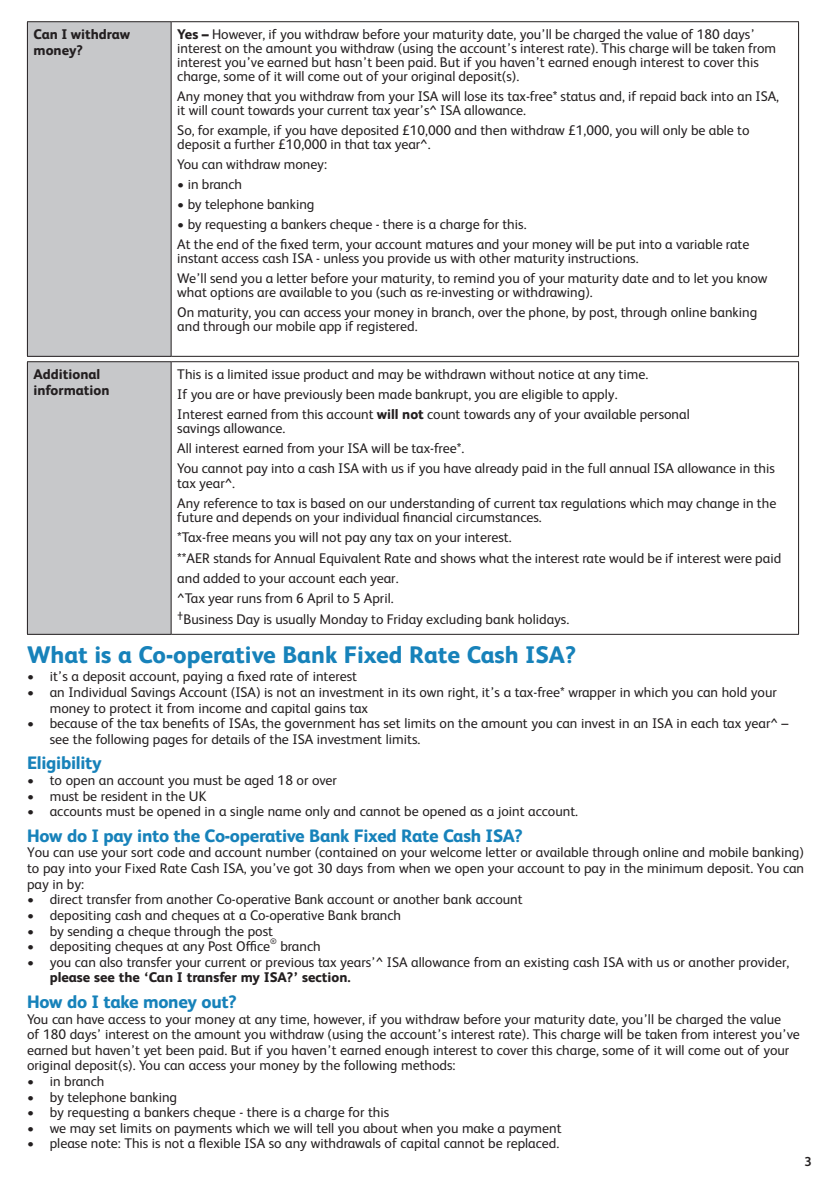
<style>
.page{position:relative;width:826px;height:1177px;background:#fff}
.page>*{position:absolute;margin:0;border:0;box-sizing:border-box;transform-origin:0 0}
.Body_Copy_Black{font:800 24px "Coop Bank";color:#1782ba}
.Subheadings{font:800 18px "Coop Bank";letter-spacing:-.015em;color:#1782ba}
.Table_Body{font:14px/14.2px "Coop Bank";color:#231f20}
.Body_text_80__black_new{font:14px/15.6px "Coop Bank";color:#231f20}
.Paragraph_Break{font:14px/15.6px "Coop Bank";color:#231f20}
.Body_Copy_Black-2{font:14px/15.6px "Coop Bank";color:#231f20}
.Heading_100_40_38_58{font:14px "Coop Bank";color:#231f20}
.Table_Bold{font:800 14px/16px "Coop Bank";color:#231f20}
.t1{font:700 13px "Coop Bank";color:#231f20}
.Body_text_80__black_new-2{font:8px "Coop Bank";color:#231f20}
.s1{font-weight:800}
</style>
<div class="page">
<div style="left:27px;top:22px;width:144px;height:334px;background:#c7c8ca"></div>
<hr style="left:27px;top:21px;width:144px;height:1px;background:#231f20">
<hr style="left:27px;top:22px;width:1px;height:334px;background:#231f20">
<hr style="left:171px;top:21px;width:627px;height:1px;background:#231f20">
<hr style="left:171px;top:22px;width:1px;height:334px;background:#231f20">
<hr style="left:797px;top:22px;width:1px;height:334px;background:#231f20">
<hr style="left:27px;top:356px;width:144px;height:1px;background:#231f20">
<hr style="left:171px;top:356px;width:627px;height:1px;background:#231f20">
<div style="left:27px;top:362px;width:144px;height:272px;background:#c7c8ca"></div>
<hr style="left:27px;top:361px;width:144px;height:1px;background:#231f20">
<hr style="left:27px;top:362px;width:1px;height:272px;background:#231f20">
<hr style="left:171px;top:361px;width:627px;height:1px;background:#231f20">
<hr style="left:171px;top:362px;width:1px;height:272px;background:#231f20">
<hr style="left:797px;top:362px;width:1px;height:272px;background:#231f20">
<hr style="left:27px;top:634px;width:144px;height:1px;background:#231f20">
<hr style="left:171px;top:634px;width:627px;height:1px;background:#231f20">
<p class="Table_Bold" style="left:34px;top:25px;width:98px">Can I withdraw money?</p>
<p class="Table_Body" style="left:177px;top:26px;width:600px"><span class="s1">Yes –</span> However, if you withdraw before your maturity date, you’ll be charged the value of 180 days’ interest on the amount you withdraw (using the account’s interest rate). This charge will be taken from interest you’ve earned but hasn’t been paid. But if you haven’t earned enough interest to cover this charge, some of it will come out of your original deposit(s).</p>
<p class="Table_Body" style="left:177px;top:89px;width:603px">Any money that you withdraw from your ISA will lose its tax-free* status and, if repaid back into an ISA, it will count towards your current tax year’s^ ISA allowance.</p>
<p class="Table_Body" style="left:177px;top:123px;width:573px">So, for example, if you have deposited £10,000 and then withdraw £1,000, you will only be able to deposit a further £10,000 in that tax year^.</p>
<p class="Table_Body" style="left:177px;top:157px;width:151px">You can withdraw money:</p>
<p class="Table_Body" style="left:177px;top:177px;width:66px">• in branch</p>
<p class="Table_Body" style="left:177px;top:196px;width:139px">• by telephone banking</p>
<p class="Table_Body" style="left:177px;top:216px;width:350px">• by requesting a bankers cheque - there is a charge for this.</p>
<p class="Table_Body" style="left:177px;top:236px;width:573px">At the end of the fixed term, your account matures and your money will be put into a variable rate instant access cash ISA - unless you provide us with other maturity instructions.</p>
<p class="Table_Body" style="left:177px;top:270px;width:591px">We’ll send you a letter before your maturity, to remind you of your maturity date and to let you know what options are available to you (such as re-investing or withdrawing).</p>
<p class="Table_Body" style="left:177px;top:304px;width:581px">On maturity, you can access your money in branch, over the phone, by post, through online banking and through our mobile app if registered.</p>
<p class="Table_Bold" style="left:34px;top:365px;width:77px">Additional information</p>
<p class="Table_Body" style="left:177px;top:366px;width:472px">This is a limited issue product and may be withdrawn without notice at any time.</p>
<p class="Table_Body" style="left:177px;top:386px;width:441px">If you are or have previously been made bankrupt, you are eligible to apply.</p>
<p class="Table_Body" style="left:177px;top:406px;width:513px">Interest earned from this account <span class="s1">will not</span> count towards any of your available personal savings allowance.</p>
<p class="Table_Body" style="left:177px;top:441px;width:288px">All interest earned from your ISA will be tax-free*.</p>
<p class="Table_Body" style="left:177px;top:461px;width:598px">You cannot pay into a cash ISA with us if you have already paid in the full annual ISA allowance in this tax year^.</p>
<p class="Table_Body" style="left:177px;top:495px;width:600px">Any reference to tax is based on our understanding of current tax regulations which may change in the future and depends on your individual financial circumstances.</p>
<p class="Table_Body" style="left:177px;top:530px;width:335px">*Tax-free means you will not pay any tax on your interest.</p>
<p class="Table_Body" style="left:177px;top:548px;width:605px;line-height:20px">**AER stands for Annual Equivalent Rate and shows what the interest rate would be if interest were paid and added to your account each year.</p>
<p class="Table_Body" style="left:177px;top:591px;width:218px">^Tax year runs from 6 April to 5 April.</p>
<p class="Table_Body" style="left:177px;top:611px;width:393px"><sup>†</sup>Business Day is usually Monday to Friday excluding bank holidays.</p>
<p class="Body_Copy_Black" style="left:27px;top:637px;width:550px">What is a Co-operative Bank Fixed Rate Cash ISA?</p>
<p class="Heading_100_40_38_58" style="left:27px;top:667px;width:331px">• it’s a deposit account, paying a fixed rate of interest</p>
<p class="Body_Copy_Black-2" style="left:50px;top:683px;width:728px;text-indent:-23px">• an Individual Savings Account (ISA) is not an investment in its own right, it’s a tax-free* wrapper in which you can hold your money to protect it from income and capital gains tax</p>
<p class="Paragraph_Break" style="left:50px;top:715px;width:739px;text-indent:-23px">• because of the tax benefits of ISAs, the government has set limits on the amount you can invest in an ISA in each tax year^ – see the following pages for details of the ISA investment limits.</p>
<p class="Subheadings" style="left:27px;top:750px;width:76px">Eligibility</p>
<p class="Body_text_80__black_new" style="left:27px;top:771px;width:311px">• to open an account you must be aged 18 or over</p>
<p class="Body_text_80__black_new" style="left:27px;top:787px;width:181px">• must be resident in the UK</p>
<p class="Body_text_80__black_new" style="left:27px;top:803px;width:552px">• accounts must be opened in a single name only and cannot be opened as a joint account.</p>
<p class="Subheadings" style="left:27px;top:822px;width:497px">How do I pay into the Co-operative Bank Fixed Rate Cash ISA?</p>
<p class="Body_text_80__black_new" style="left:27px;top:844px;width:778px;text-align:justify">You can use your sort code and account number (contained on your welcome letter or available through online and mobile banking) to pay into your Fixed Rate Cash ISA, you’ve got 30 days from when we open your account to pay in the minimum deposit. You can pay in by:</p>
<p class="Body_text_80__black_new" style="left:27px;top:891px;width:497px">• direct transfer from another Co-operative Bank account or another bank account</p>
<p class="Body_text_80__black_new" style="left:27px;top:906px;width:375px">• depositing cash and cheques at a Co-operative Bank branch</p>
<p class="Body_text_80__black_new" style="left:27px;top:922px;width:247px">• by sending a cheque through the post</p>
<p class="Body_text_80__black_new" style="left:27px;top:937px;width:244px">• depositing cheques at any Post Office</p>
<p class="Body_text_80__black_new-2" style="left:270px;top:936px;width:8px">®</p>
<p class="Body_text_80__black_new" style="left:280px;top:937px;width:42px">branch</p>
<p class="Body_text_80__black_new" style="left:50px;top:953px;width:740px;text-indent:-23px">• you can also transfer your current or previous tax years’^ ISA allowance from an existing cash ISA with us or another provider, <span class="s1">please see the ‘Can I transfer my ISA?’ section.</span></p>
<p class="Subheadings" style="left:27px;top:988px;width:211px">How do I take money out?</p>
<p class="Body_text_80__black_new" style="left:27px;top:1010px;width:773px">You can have access to your money at any time, however, if you withdraw before your maturity date, you’ll be charged the value<br>of 180 days’ interest on the amount you withdraw (using the account’s interest rate). This charge will be taken from interest you’ve earned but haven’t yet been paid. But if you haven’t earned enough interest to cover this charge, some of it will come out of your original deposit(s). You can access your money by the following methods:</p>
<p class="Body_text_80__black_new" style="left:27px;top:1072px;width:79px">• in branch</p>
<p class="Body_text_80__black_new" style="left:27px;top:1088px;width:152px">• by telephone banking</p>
<p class="Body_text_80__black_new" style="left:27px;top:1104px;width:363px">• by requesting a bankers cheque - there is a charge for this</p>
<p class="Body_text_80__black_new" style="left:27px;top:1119px;width:535px">• we may set limits on payments which we will tell you about when you make a payment</p>
<p class="Body_text_80__black_new" style="left:27px;top:1135px;width:533px">• please note: This is not a flexible ISA so any withdrawals of capital cannot be replaced.</p>
<p class="t1" style="left:804px;top:1152px;width:9px">3</p>
</div>
